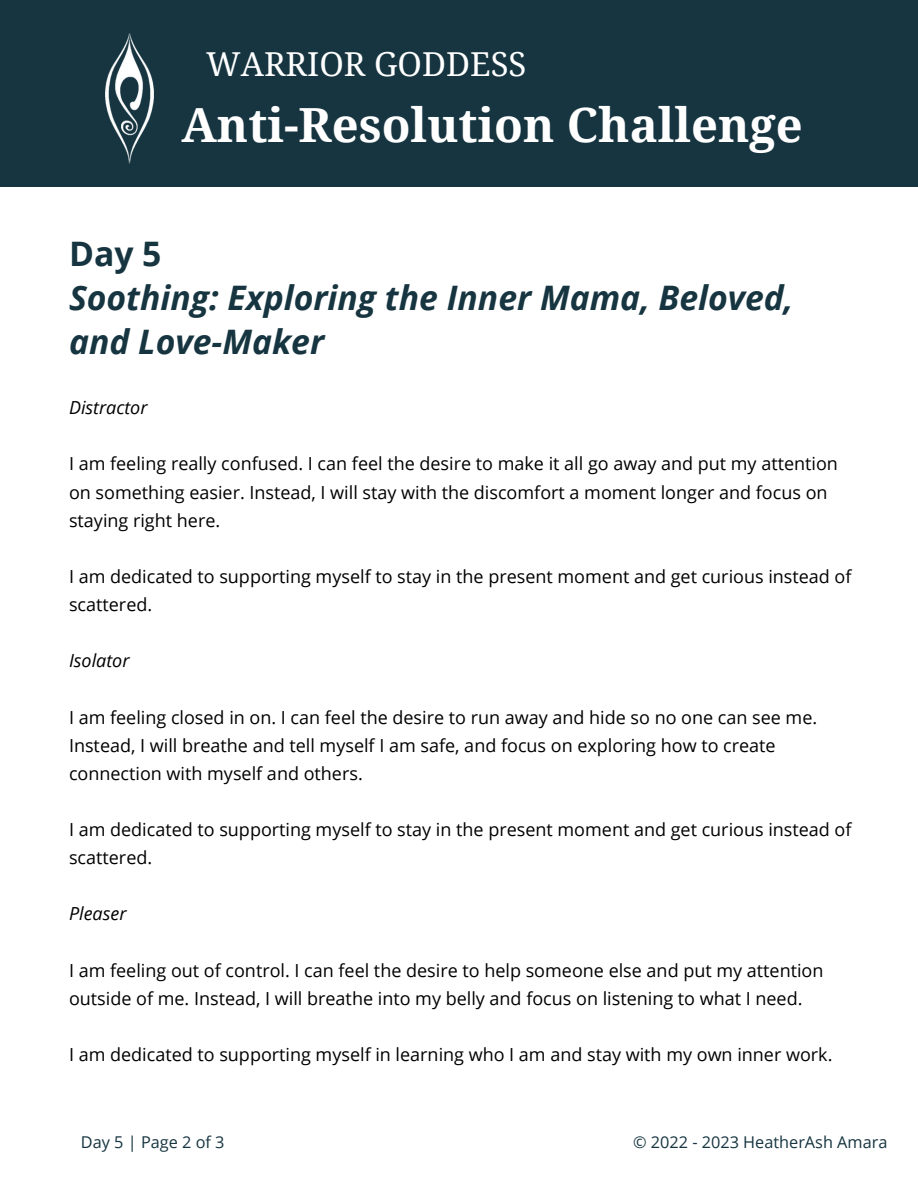
<style>
.page{position:relative;width:918px;height:1188px;background:#fff}
.page>*{position:absolute;margin:0;border:0;box-sizing:border-box;transform-origin:0 0}
.t1{font:700 47.1px "Droid Serif";color:#fff}
.t2{font:italic 700 33.75px/43.8px "Open Sans";color:#163540}
.t3{font:700 33.75px "Open Sans";color:#163540}
.t4{font:33px "Droid Serif";color:#fff}
.t5{font:18px/28.2px "Open Sans";color:#000}
.t6{font:italic 18px "Open Sans";color:#000}
.t7{font:16.35px "Open Sans";color:#163540}
</style>
<div class="page">
<div style="left:0;top:0;width:918px;height:187px;background:#163540"></div>
<img style="left:106px;top:34px;width:47px;height:129px">
<h3 class="t4" style="left:206px;top:45px;width:322px">WARRIOR GODDESS</h3>
<h1 class="t1" style="left:181px;top:99px;width:623px">Anti-Resolution Challenge</h1>
<h2 class="t3" style="left:69px;top:230px;width:94px">Day 5</h2>
<h2 class="t2" style="left:69px;top:275px;width:726px">Soothing: Exploring the Inner Mama, Beloved, and Love-Maker</h2>
<p class="t6" style="left:69px;top:395px;width:80px">Distractor</p>
<p class="t5" style="left:69px;top:449px;width:770px">I am feeling really confused. I can feel the desire to make it all go away and put my attention on something easier. Instead, I will stay with the discomfort a moment longer and focus on staying right here.</p>
<p class="t5" style="left:69px;top:562px;width:784px">I am dedicated to supporting myself to stay in the present moment and get curious instead of scattered.</p>
<p class="t6" style="left:69px;top:648px;width:62px">Isolator</p>
<p class="t5" style="left:69px;top:702px;width:750px">I am feeling closed in on. I can feel the desire to run away and hide so no one can see me.<br>Instead, I will breathe and tell myself I am safe, and focus on exploring how to create connection with myself and others.</p>
<p class="t5" style="left:69px;top:815px;width:784px">I am dedicated to supporting myself to stay in the present moment and get curious instead of scattered.</p>
<p class="t6" style="left:69px;top:901px;width:59px">Pleaser</p>
<p class="t5" style="left:69px;top:956px;width:756px">I am feeling out of control. I can feel the desire to help someone else and put my attention outside of me. Instead, I will breathe into my belly and focus on listening to what I need.</p>
<p class="t5" style="left:69px;top:1040px;width:765px">I am dedicated to supporting myself in learning who I am and stay with my own inner work.</p>
<p class="t7" style="left:81px;top:1131px;width:145px">Day 5 | Page 2 of 3</p>
<p class="t7" style="left:633px;top:1131px;width:256px">© 2022 - 2023 HeatherAsh Amara</p>
</div>
